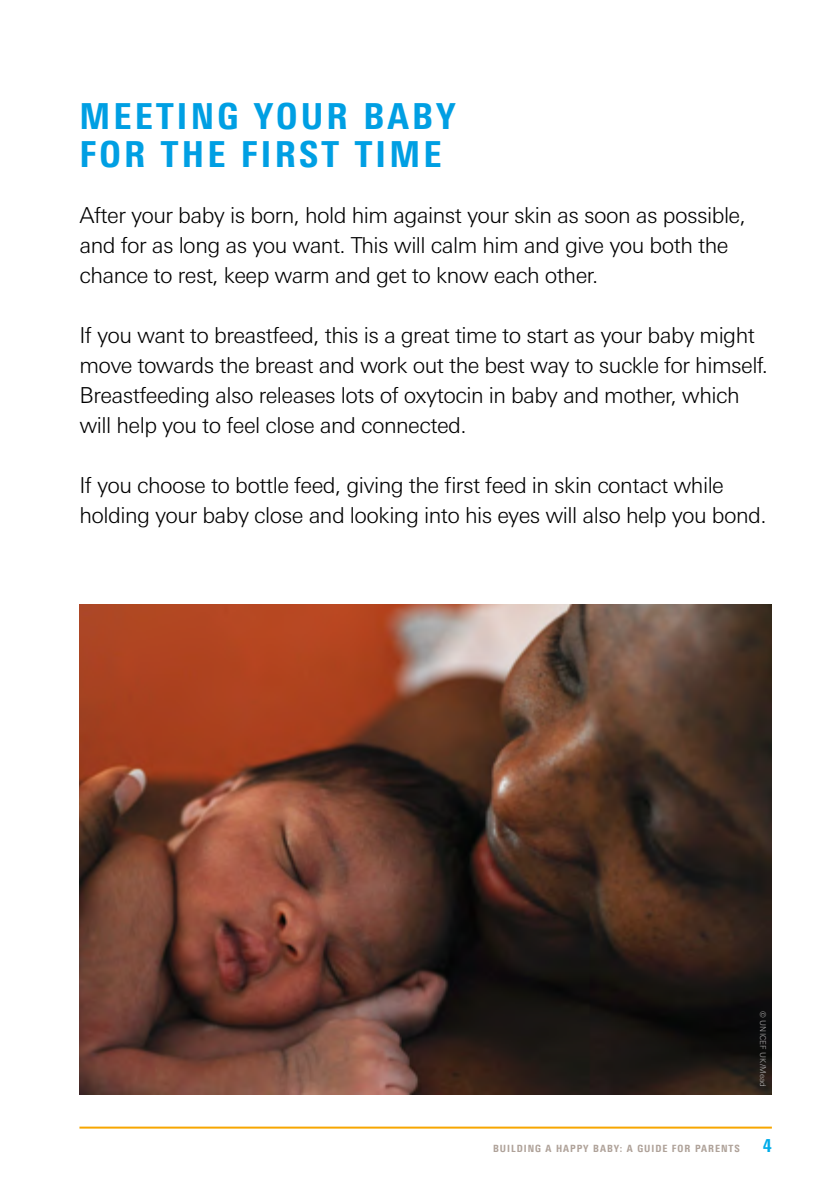
<style>
.page{position:relative;width:840px;height:1191px;background:#fff}
.page>*{position:absolute;margin:0;border:0;box-sizing:border-box;transform-origin:0 0}
.t1{font:800 condensed 36px/38px "Univers Next Pro";letter-spacing:.09em;color:#009fe3}
.body_copy{font:300 22px/30px "Univers Next Pro";letter-spacing:-.025em;color:#000}
.t2{font:800 condensed 18px "Univers Next Pro";color:#00ace9}
.t3{font:800 condensed 10px "Univers Next Pro";letter-spacing:.1em;color:#afa299}
.t4{font:300 8px "Univers Next Pro";letter-spacing:.01em;color:#b3b2b2}
</style>
<div class="page">
<hr style="left:79px;top:1126px;width:692px;height:2px;background:#f7a600">
<img style="left:79px;top:604px;width:692px;height:490px">
<p class="t1" style="left:79px;top:97px;width:377px">MEETING YOUR BABY<br>FOR THE FIRST TIME</p>
<p class="body_copy" style="left:79px;top:200px;width:667px">After your baby is born, hold him against your skin as soon as possible, and for as long as you want. This will calm him and give you both the chance to rest, keep warm and get to know each other.</p>
<p class="body_copy" style="left:79px;top:320px;width:689px">If you want to breastfeed, this is a great time to start as your baby might move towards the breast and work out the best way to suckle for himself.<br>Breastfeeding also releases lots of oxytocin in baby and mother, which will help you to feel close and connected.</p>
<p class="body_copy" style="left:79px;top:470px;width:688px">If you choose to bottle feed, giving the first feed in skin contact while holding your baby close and looking into his eyes will also help you bond.</p>
<p class="t4" style="left:767px;top:1011px;width:77px;rotate:90deg">© UNICEF UK/Mead</p>
<p class="t3" style="left:493px;top:1142px;width:248px">BUILDING A HAPPY BABY: A GUIDE FOR PARENTS</p>
<p class="t2" style="left:762px;top:1135px;width:10px">4</p>
</div>
